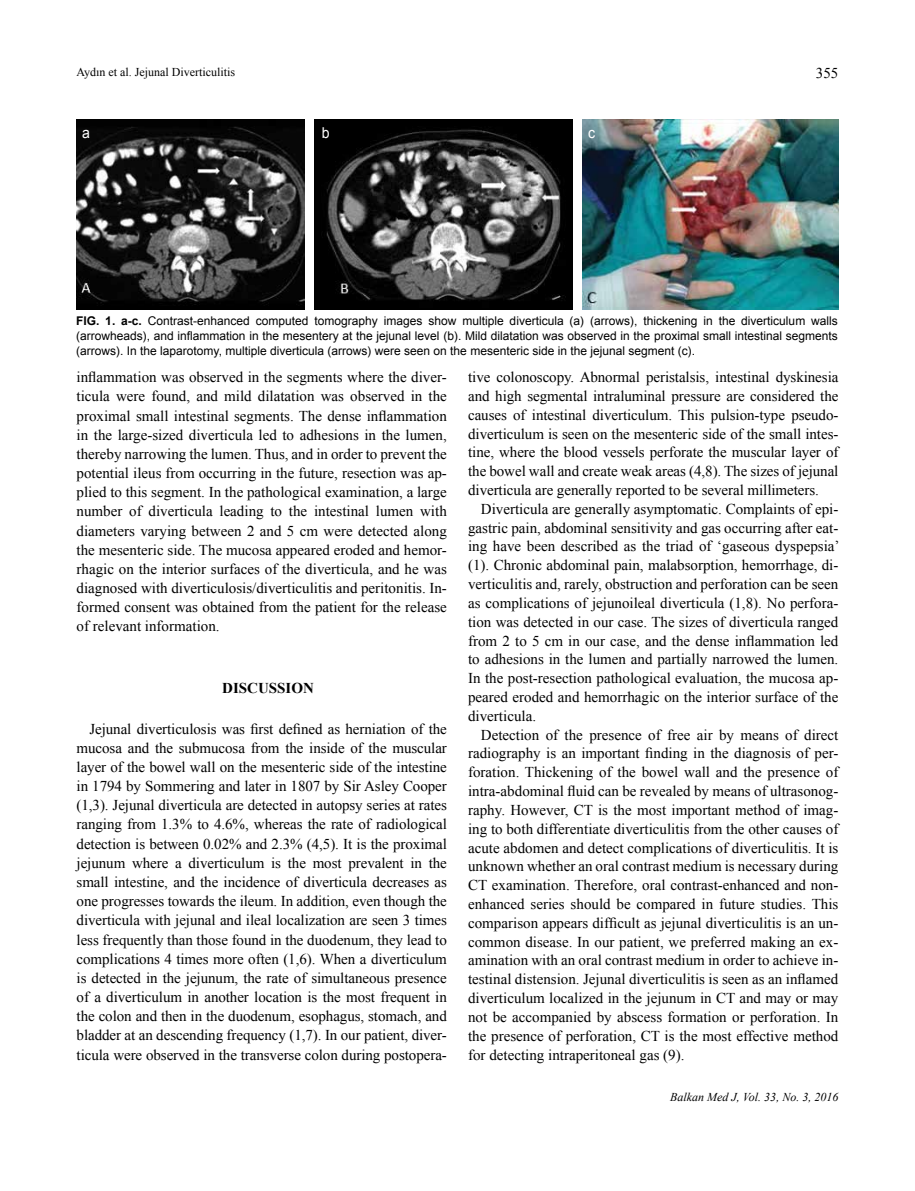
<style>
.page{position:relative;width:915px;height:1191px;background:#fff}
.page>*{position:absolute;margin:0;border:0;box-sizing:border-box;transform-origin:0 0}
.t1{font:15px/18.8px "Times New Roman";color:#000;text-align:justify}
.t2{font:700 15px "Times New Roman";color:#000}
.t3{font:15px "Arial";color:#fff;scale:.94 1}
.t4{font:12px/15px "Arial";color:#000;text-align:justify}
.t5{font:12px "Times New Roman";color:#000}
.t6{font:italic 12px "Times New Roman";color:#000}
.s1{font-weight:700}
</style>
<div class="page">
<img style="left:76px;top:119px;width:229px;height:190px">
<img style="left:315px;top:119px;width:257px;height:190px">
<img style="left:582px;top:119px;width:256px;height:190px">
<p class="t5" style="left:77px;top:64px;width:160px">Aydın et al. Jejunal Diverticulitis</p>
<p class="t1" style="left:815px;top:64px;width:24px">355</p>
<p class="t3" style="left:82px;top:124px;width:10px">a</p>
<p class="t3" style="left:322px;top:124px;width:10px">b</p>
<p class="t3" style="left:588px;top:124px;width:9px">c</p>
<p class="t4" style="left:76px;top:313px;width:763px"><span class="s1">FIG. 1. a-c.</span> Contrast-enhanced computed tomography images show multiple diverticula (a) (arrows), thickening in the diverticulum walls (arrowheads), and inflammation in the mesentery at the jejunal level (b). Mild dilatation was observed in the proximal small intestinal segments (arrows). In the laparotomy, multiple diverticula (arrows) were seen on the mesenteric side in the jejunal segment (c).</p>
<p class="t1" style="left:77px;top:367px;width:371px;line-height:19.2px">inflammation was observed in the segments where the diver&shy;ticula were found, and mild dilatation was observed in the proximal small intestinal segments. The dense inflammation in the large-sized diverticula led to adhesions in the lumen, thereby narrowing the lumen. Thus, and in order to prevent the potential ileus from occurring in the future, resection was ap&shy;plied to this segment. In the pathological examination, a large number of diverticula leading to the intestinal lumen with diameters varying between 2 and 5 cm were detected along the mesenteric side. The mucosa appeared eroded and hemor&shy;rhagic on the interior surfaces of the diverticula, and he was diagnosed with diverticulosis/diverticulitis and peritonitis. In&shy;formed consent was obtained from the patient for the release of relevant information.</p>
<p class="t2" style="left:222px;top:678px;width:93px">DISCUSSION</p>
<p class="t1" style="left:77px;top:718px;width:372px;line-height:19.2px;text-indent:13px">Jejunal diverticulosis was first defined as herniation of the mucosa and the submucosa from the inside of the muscular layer of the bowel wall on the mesenteric side of the intestine in 1794 by Sommering and later in 1807 by Sir Asley Cooper (1,3). Jejunal diverticula are detected in autopsy series at rates ranging from 1.3% to 4.6%, whereas the rate of radiological detection is between 0.02% and 2.3% (4,5). It is the proximal jejunum where a diverticulum is the most prevalent in the small intestine, and the incidence of diverticula decreases as one progresses towards the ileum. In addition, even though the diverticula with jejunal and ileal localization are seen 3 times less frequently than those found in the duodenum, they lead to complications 4 times more often (1,6). When a diverticulum is detected in the jejunum, the rate of simultaneous presence of a diverticulum in another location is the most frequent in the colon and then in the duodenum, esophagus, stomach, and bladder at an descending frequency (1,7). In our patient, diver&shy;ticula were observed in the transverse colon during postopera-</p>
<p class="t1" style="left:468px;top:367px;width:372px">tive colonoscopy. Abnormal peristalsis, intestinal dyskinesia and high segmental intraluminal pressure are considered the causes of intestinal diverticulum. This pulsion-type pseudo&shy;diverticulum is seen on the mesenteric side of the small intes&shy;tine, where the blood vessels perforate the muscular layer of the bowel wall and create weak areas (4,8). The sizes of jejunal diverticula are generally reported to be several millimeters.</p>
<p class="t1" style="left:468px;top:499px;width:373px;text-indent:13px">Diverticula are generally asymptomatic. Complaints of epi&shy;gastric pain, abdominal sensitivity and gas occurring after eat&shy;ing have been described as the triad of ‘gaseous dyspepsia’ (1). Chronic abdominal pain, malabsorption, hemorrhage, di&shy;verticulitis and, rarely, obstruction and perforation can be seen as complications of jejunoileal diverticula (1,8). No perfora&shy;tion was detected in our case. The sizes of diverticula ranged from 2 to 5 cm in our case, and the dense inflammation led to adhesions in the lumen and partially narrowed the lumen.<br>In the post-resection pathological evaluation, the mucosa ap&shy;peared eroded and hemorrhagic on the interior surface of the diverticula.</p>
<p class="t1" style="left:468px;top:725px;width:371px;text-indent:13px">Detection of the presence of free air by means of direct radiography is an important finding in the diagnosis of per&shy;foration. Thickening of the bowel wall and the presence of intra-abdominal fluid can be revealed by means of ultrasonog&shy;raphy. However, CT is the most important method of imag&shy;ing to both differentiate diverticulitis from the other causes of acute abdomen and detect complications of diverticulitis. It is unknown whether an oral contrast medium is necessary during CT examination. Therefore, oral contrast-enhanced and non&shy;enhanced series should be compared in future studies. This comparison appears difficult as jejunal diverticulitis is an un&shy;common disease. In our patient, we preferred making an ex&shy;amination with an oral contrast medium in order to achieve in&shy;testinal distension. Jejunal diverticulitis is seen as an inflamed diverticulum localized in the jejunum in CT and may or may not be accompanied by abscess formation or perforation. In the presence of perforation, CT is the most effective method for detecting intraperitoneal gas (9).</p>
<p class="t6" style="left:670px;top:1088px;width:169px">Balkan Med J, Vol. 33, No. 3, 2016</p>
</div>
